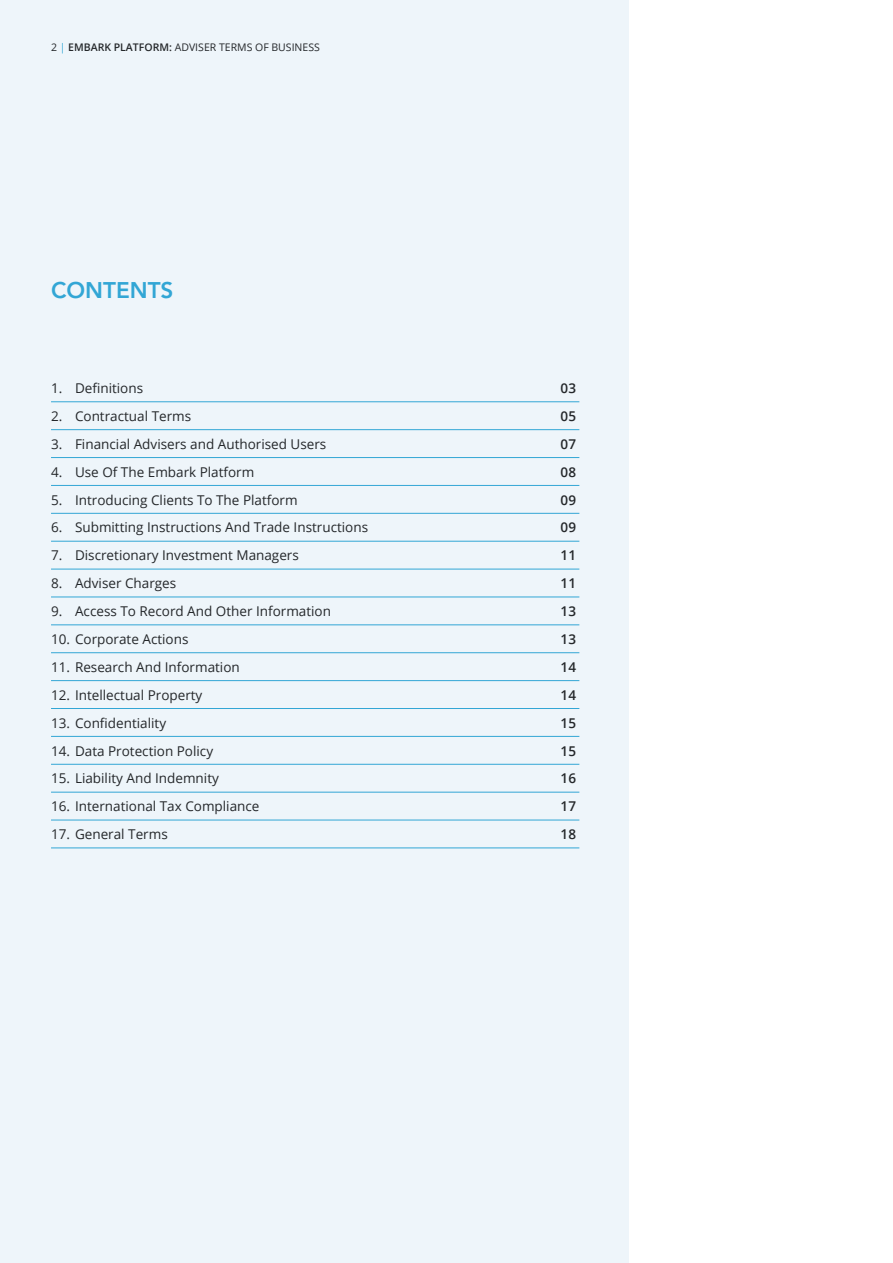
<style>
.page{position:relative;width:893px;height:1263px;background:#fff}
.page>*{position:absolute;margin:0;border:0;box-sizing:border-box;transform-origin:0 0}
.t1{font:800 22.5px "Avenir LT Std";color:#32a6d5}
.t2{font:13.5px "Open Sans";color:#24272a}
.t3{font:600 13.5px "Open Sans";color:#24272a}
.t4{font:10.5px "Open Sans";color:#24272a}
.s1{color:#32a6d5}
.s2{font-weight:600}
</style>
<div class="page">
<div style="left:0;top:0;width:628px;height:1263px;background:#eef5fa"></div>
<hr style="left:51px;top:401px;width:528px;height:1px;background:#32a6d5">
<hr style="left:51px;top:429px;width:528px;height:1px;background:#32a6d5">
<hr style="left:51px;top:457px;width:528px;height:1px;background:#32a6d5">
<hr style="left:51px;top:485px;width:528px;height:1px;background:#32a6d5">
<hr style="left:51px;top:513px;width:528px;height:1px;background:#32a6d5">
<hr style="left:51px;top:541px;width:528px;height:1px;background:#32a6d5">
<hr style="left:51px;top:569px;width:528px;height:1px;background:#32a6d5">
<hr style="left:51px;top:597px;width:528px;height:1px;background:#32a6d5">
<hr style="left:51px;top:625px;width:528px;height:1px;background:#32a6d5">
<hr style="left:51px;top:652px;width:528px;height:1px;background:#32a6d5">
<hr style="left:51px;top:680px;width:528px;height:1px;background:#32a6d5">
<hr style="left:51px;top:708px;width:528px;height:1px;background:#32a6d5">
<hr style="left:51px;top:736px;width:528px;height:1px;background:#32a6d5">
<hr style="left:51px;top:764px;width:528px;height:1px;background:#32a6d5">
<hr style="left:51px;top:792px;width:528px;height:1px;background:#32a6d5">
<hr style="left:51px;top:820px;width:528px;height:1px;background:#32a6d5">
<hr style="left:51px;top:848px;width:528px;height:1px;background:#32a6d5">
<p class="t4" style="left:51px;top:40px;width:270px">2 <span class="s1">|</span> <span class="s2">EMBARK PLATFORM:</span> ADVISER TERMS OF BUSINESS</p>
<h1 class="t1" style="left:51px;top:277px;width:124px">CONTENTS</h1>
<p class="t2" style="left:51px;top:379px;width:94px">1. Definitions</p>
<p class="t3" style="left:561px;top:379px;width:17px">03</p>
<p class="t2" style="left:51px;top:407px;width:142px">2. Contractual Terms</p>
<p class="t3" style="left:561px;top:407px;width:17px">05</p>
<p class="t2" style="left:51px;top:435px;width:277px">3. Financial Advisers and Authorised Users</p>
<p class="t3" style="left:561px;top:435px;width:17px">07</p>
<p class="t2" style="left:51px;top:462px;width:205px">4. Use Of The Embark Platform</p>
<p class="t3" style="left:561px;top:462px;width:17px">08</p>
<p class="t2" style="left:51px;top:490px;width:248px">5. Introducing Clients To The Platform</p>
<p class="t3" style="left:561px;top:490px;width:17px">09</p>
<p class="t2" style="left:51px;top:518px;width:319px">6. Submitting Instructions And Trade Instructions</p>
<p class="t3" style="left:561px;top:518px;width:17px">09</p>
<p class="t2" style="left:51px;top:546px;width:249px">7. Discretionary Investment Managers</p>
<p class="t3" style="left:561px;top:546px;width:17px">11</p>
<p class="t2" style="left:51px;top:574px;width:127px">8. Adviser Charges</p>
<p class="t3" style="left:561px;top:574px;width:17px">11</p>
<p class="t2" style="left:51px;top:602px;width:282px">9. Access To Record And Other Information</p>
<p class="t3" style="left:561px;top:602px;width:17px">13</p>
<p class="t2" style="left:51px;top:630px;width:139px">10. Corporate Actions</p>
<p class="t3" style="left:561px;top:630px;width:17px">13</p>
<p class="t2" style="left:51px;top:658px;width:190px">11. Research And Information</p>
<p class="t3" style="left:561px;top:658px;width:17px">14</p>
<p class="t2" style="left:51px;top:686px;width:153px">12. Intellectual Property</p>
<p class="t3" style="left:561px;top:685px;width:17px">14</p>
<p class="t2" style="left:51px;top:713px;width:117px">13. Confidentiality</p>
<p class="t3" style="left:561px;top:713px;width:17px">15</p>
<p class="t2" style="left:51px;top:741px;width:164px">14. Data Protection Policy</p>
<p class="t3" style="left:561px;top:741px;width:17px">15</p>
<p class="t2" style="left:51px;top:769px;width:169px">15. Liability And Indemnity</p>
<p class="t3" style="left:561px;top:769px;width:17px">16</p>
<p class="t2" style="left:51px;top:797px;width:210px">16. International Tax Compliance</p>
<p class="t3" style="left:561px;top:797px;width:17px">17</p>
<p class="t2" style="left:51px;top:825px;width:118px">17. General Terms</p>
<p class="t3" style="left:561px;top:825px;width:17px">18</p>
</div>
